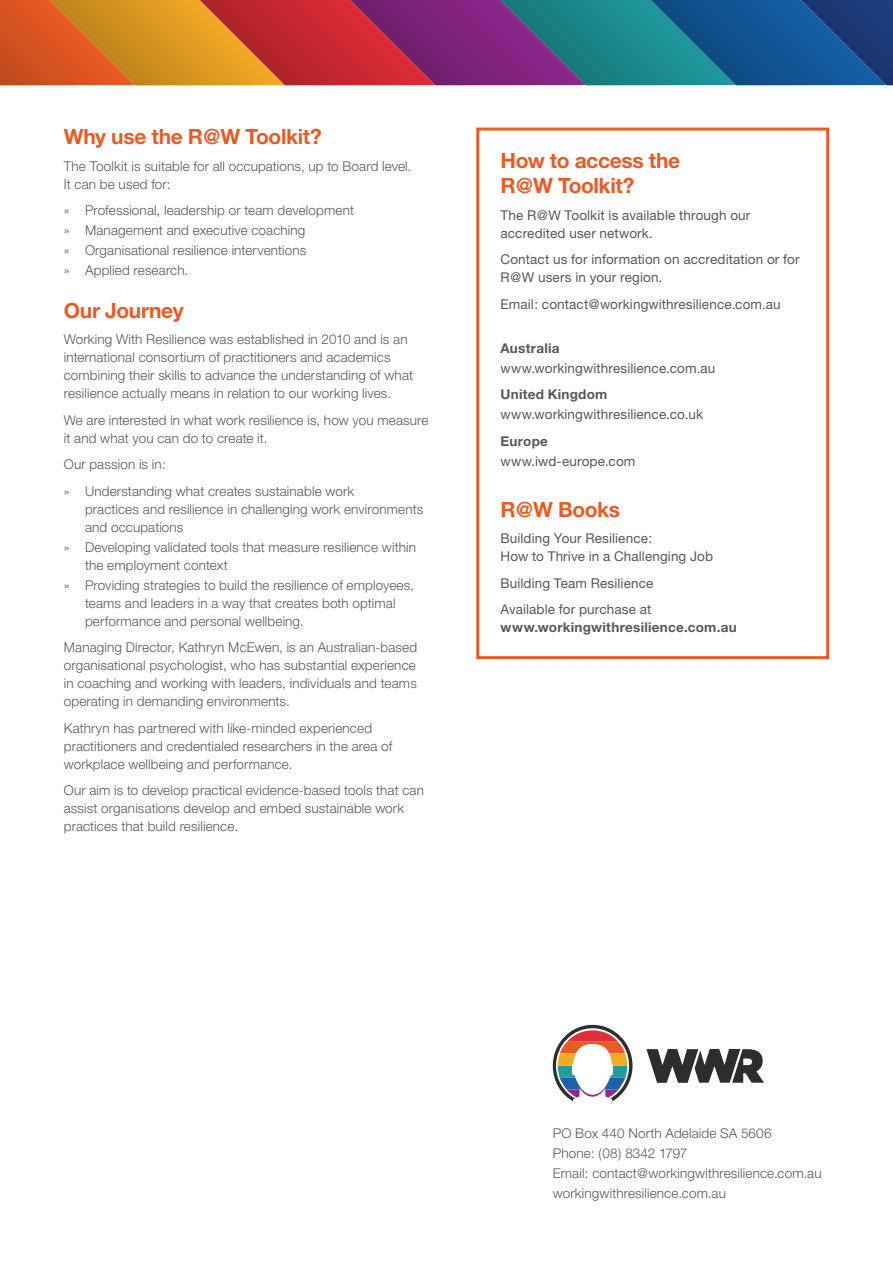
<style>
.page{position:relative;width:893px;height:1263px;background:#fff}
.page>*{position:absolute;margin:0;border:0;box-sizing:border-box;transform-origin:0 0}
.Heading{font:700 21px/25.2px "Helvetica Neue";letter-spacing:-.015em;color:#ea5b24}
.t1{font:300 13.5px/18px "Helvetica Neue";letter-spacing:.01em;color:#57585a}
.t2{font:13.5px/18px "Helvetica Neue";letter-spacing:.01em;color:#57585a}
.t3{font:700 13.5px/18px "Helvetica Neue";letter-spacing:.02em;color:#57585a}
.s1{font-weight:400}
</style>
<div class="page">
<svg style="left:0;top:0;width:893px;height:85px;background:#79565c"></svg>
<svg style="left:553px;top:1025px;width:79px;height:76px"></svg>
<svg style="left:646px;top:1049px;width:118px;height:34px"></svg>
<div style="left:476px;top:128px;width:353px;height:531px;border:3px solid #ea5b24"></div>
<p class="Heading" style="left:64px;top:123px;width:260px">Why use the R@W Toolkit?</p>
<p class="t1" style="left:64px;top:156px;width:349px">The Toolkit is suitable for all occupations, up to Board level.<br>It can be used for:</p>
<p class="t1" style="left:64px;top:201px;width:292px">» Professional, leadership or team development</p>
<p class="t1" style="left:64px;top:221px;width:243px">» Management and executive coaching</p>
<p class="t1" style="left:64px;top:241px;width:244px">» Organisational resilience interventions</p>
<p class="t1" style="left:64px;top:261px;width:126px">» Applied research.</p>
<p class="Heading" style="left:64px;top:297px;width:121px">Our Journey</p>
<p class="t1" style="left:64px;top:330px;width:351px">Working With Resilience was established in 2010 and is an international consortium of practitioners and academics combining their skills to advance the understanding of what resilience actually means in relation to our working lives.</p>
<p class="t1" style="left:64px;top:411px;width:366px">We are interested in what work resilience is, how you measure it and what you can do to create it.</p>
<p class="t1" style="left:64px;top:455px;width:104px">Our passion is in:</p>
<p class="t1" style="left:85px;top:482px;width:340px;text-indent:-21px">» Understanding what creates sustainable work<br>practices and resilience in challenging work environments and occupations</p>
<p class="t1" style="left:85px;top:538px;width:332px;text-indent:-21px">» Developing validated tools that measure resilience within the employment context</p>
<p class="t1" style="left:85px;top:576px;width:330px;text-indent:-21px">» Providing strategies to build the resilience of employees, teams and leaders in a way that creates both optimal performance and personal wellbeing.</p>
<p class="t1" style="left:64px;top:638px;width:355px;text-align:justify">Managing Director, Kathryn McEwen, is an Australian-based organisational psychologist, who has substantial experience in coaching and working with leaders, individuals and teams operating in demanding environments.</p>
<p class="t1" style="left:64px;top:719px;width:330px">Kathryn has partnered with like-minded experienced practitioners and credentialed researchers in the area of workplace wellbeing and performance.</p>
<p class="t1" style="left:64px;top:781px;width:362px">Our aim is to develop practical evidence-based tools that can assist organisations develop and embed sustainable work practices that build resilience.</p>
<p class="Heading" style="left:500px;top:148px;width:181px">How to access the<br>R@W Toolkit?</p>
<p class="t2" style="left:500px;top:206px;width:251px">The R@W Toolkit is available through our accredited user network.</p>
<p class="t2" style="left:500px;top:250px;width:301px">Contact us for information on accreditation or for<br>R@W users in your region.</p>
<p class="t2" style="left:500px;top:295px;width:282px">Email: contact@workingwithresilience.com.au</p>
<p class="t3" style="left:500px;top:338px;width:61px">Australia</p>
<p class="t2" style="left:500px;top:359px;width:216px">www.workingwithresilience.com.au</p>
<p class="t3" style="left:500px;top:385px;width:108px">United Kingdom</p>
<p class="t2" style="left:500px;top:405px;width:204px">www.workingwithresilience.co.uk</p>
<p class="t3" style="left:500px;top:432px;width:49px">Europe</p>
<p class="t2" style="left:500px;top:452px;width:136px">www.iwd-europe.com</p>
<p class="Heading" style="left:500px;top:496px;width:121px">R@W Books</p>
<p class="t2" style="left:500px;top:529px;width:214px">Building Your Resilience:<br>How to Thrive in a Challenging Job</p>
<p class="t2" style="left:500px;top:574px;width:154px">Building Team Resilience</p>
<p class="t3" style="left:500px;top:600px;width:238px"><span class="s1">Available for purchase at </span>www.workingwithresilience.com.au</p>
<p class="t1" style="left:553px;top:1123px;width:220px">PO Box 440 North Adelaide SA 5606</p>
<p class="t1" style="left:553px;top:1143px;width:136px">Phone: (08) 8342 1797</p>
<p class="t1" style="left:553px;top:1164px;width:270px">Email: contact@workingwithresilience.com.au</p>
<p class="t1" style="left:553px;top:1184px;width:175px">workingwithresilience.com.au</p>
</div>
